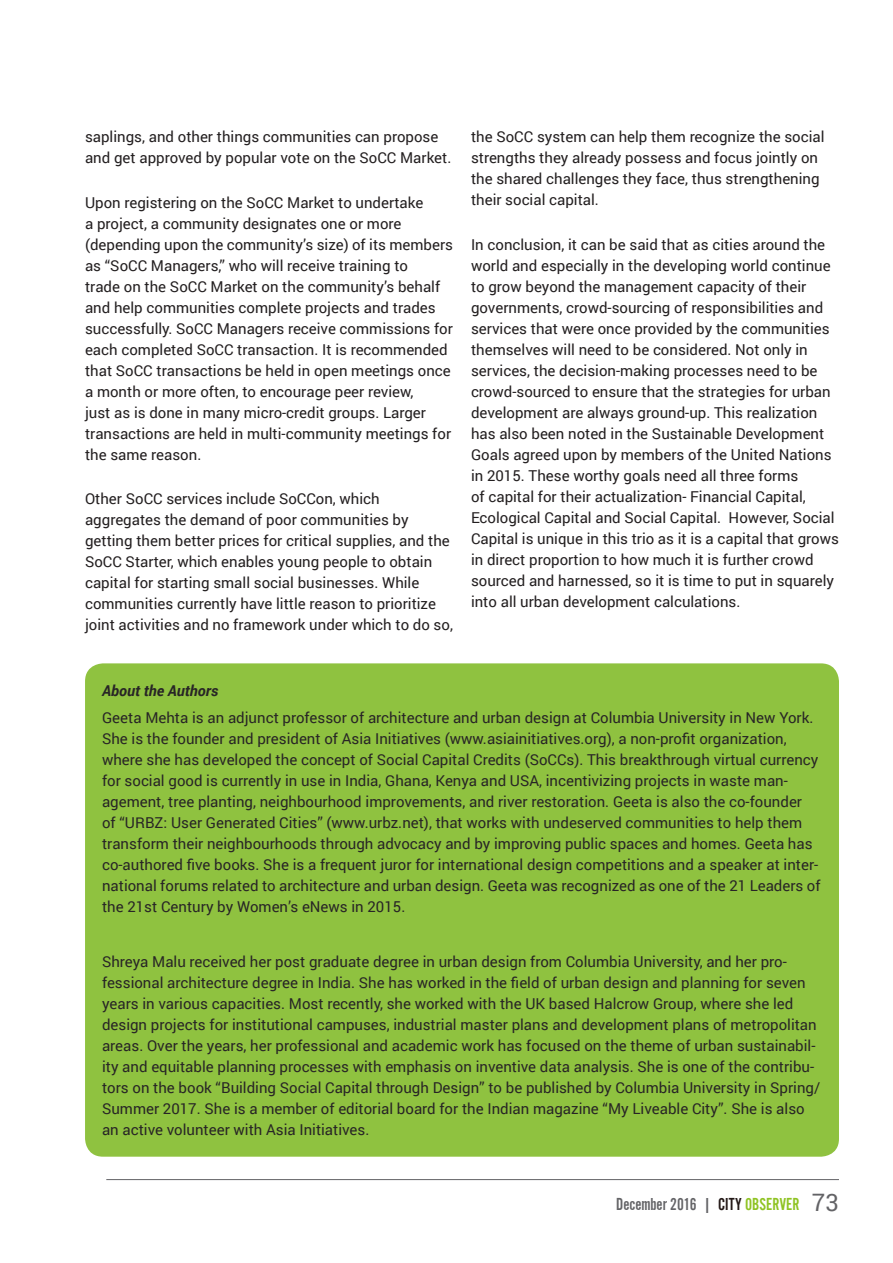
<style>
.page{position:relative;width:893px;height:1263px;background:#fff}
.page>*{position:absolute;margin:0;border:0;box-sizing:border-box;transform-origin:0 0}
.t1{font:18px "Alternate Got No 2 D";color:#636366}
.BODY_TEXT{font:15px/21px "Roboto";color:#231f20}
.BODY_TEXT-2{font:15px/21px "Roboto";color:#282526}
.BODY_TEXT-3{font:italic 700 15px "Roboto";color:#282526}
.s1{color:#231816}
.s2{color:#8fc323}
.s3{font-family:"Roboto";font-size:24px}
</style>
<div class="page">
<hr style="left:106px;top:1179px;width:733px;height:1px;background:#636366">
<div style="left:85px;top:663px;width:754px;height:494px;background:#8fc240;border-radius:18px"></div>
<p class="BODY_TEXT" style="left:85px;top:126px;width:368px">saplings, and other things communities can propose and get approved by popular vote on the SoCC Market.</p>
<p class="BODY_TEXT" style="left:85px;top:191px;width:369px">Upon registering on the SoCC Market to undertake<br>a project, a community designates one or more (depending upon the community’s size) of its members as “SoCC Managers,” who will receive training to<br>trade on the SoCC Market on the community’s behalf and help communities complete projects and trades successfully. SoCC Managers receive commissions for each completed SoCC transaction. It is recommended that SoCC transactions be held in open meetings once a month or more often, to encourage peer review,<br>just as is done in many micro-credit groups. Larger transactions are held in multi-community meetings for the same reason.</p>
<p class="BODY_TEXT" style="left:85px;top:488px;width:369px">Other SoCC services include SoCCon, which aggregates the demand of poor communities by getting them better prices for critical supplies, and the SoCC Starter, which enables young people to obtain capital for starting small social businesses. While communities currently have little reason to prioritize joint activities and no framework under which to do so,</p>
<p class="BODY_TEXT" style="left:471px;top:126px;width:355px">the SoCC system can help them recognize the social strengths they already possess and focus jointly on the shared challenges they face, thus strengthening their social capital.</p>
<p class="BODY_TEXT" style="left:471px;top:233px;width:369px">In conclusion, it can be said that as cities around the world and especially in the developing world continue to grow beyond the management capacity of their governments, crowd-sourcing of responsibilities and services that were once provided by the communities themselves will need to be considered. Not only in services, the decision-making processes need to be crowd-sourced to ensure that the strategies for urban development are always ground-up. This realization has also been noted in the Sustainable Development Goals agreed upon by members of the United Nations in 2015. These worthy goals need all three forms<br>of capital for their actualization- Financial Capital, Ecological Capital and Social Capital. However, Social Capital is unique in this trio as it is a capital that grows in direct proportion to how much it is further crowd sourced and harnessed, so it is time to put in squarely into all urban development calculations.</p>
<p class="BODY_TEXT-3" style="left:102px;top:680px;width:118px">About the Authors</p>
<p class="BODY_TEXT-2" style="left:102px;top:707px;width:720px">Geeta Mehta is an adjunct professor of architecture and urban design at Columbia University in New York.<br>She is the founder and president of Asia Initiatives (www.asiainitiatives.org), a non-profit organization, where she has developed the concept of Social Capital Credits (SoCCs). This breakthrough virtual currency for social good is currently in use in India, Ghana, Kenya and USA, incentivizing projects in waste man&shy;agement, tree planting, neighbourhood improvements, and river restoration. Geeta is also the co-founder<br>of “URBZ: User Generated Cities” (www.urbz.net), that works with undeserved communities to help them transform their neighbourhoods through advocacy and by improving public spaces and homes. Geeta has co-authored five books. She is a frequent juror for international design competitions and a speaker at inter&shy;national forums related to architecture and urban design. Geeta was recognized as one of the 21 Leaders of the 21st Century by Women’s eNews in 2015.</p>
<p class="BODY_TEXT-2" style="left:102px;top:951px;width:720px">Shreya Malu received her post graduate degree in urban design from Columbia University, and her pro&shy;fessional architecture degree in India. She has worked in the field of urban design and planning for seven years in various capacities. Most recently, she worked with the UK based Halcrow Group, where she led design projects for institutional campuses, industrial master plans and development plans of metropolitan areas. Over the years, her professional and academic work has focused on the theme of urban sustainabil&shy;ity and equitable planning processes with emphasis on inventive data analysis. She is one of the contribu&shy;tors on the book “Building Social Capital through Design” to be published by Columbia University in Spring/ Summer 2017. She is a member of editorial board for the Indian magazine “My Liveable City”. She is also an active volunteer with Asia Initiatives.</p>
<p class="t1" style="left:616px;top:1194px;width:224px">December 2016 | <span class="s1">CITY</span> <span class="s2">OBSERVER</span> <span class="s3">73</span></p>
</div>
